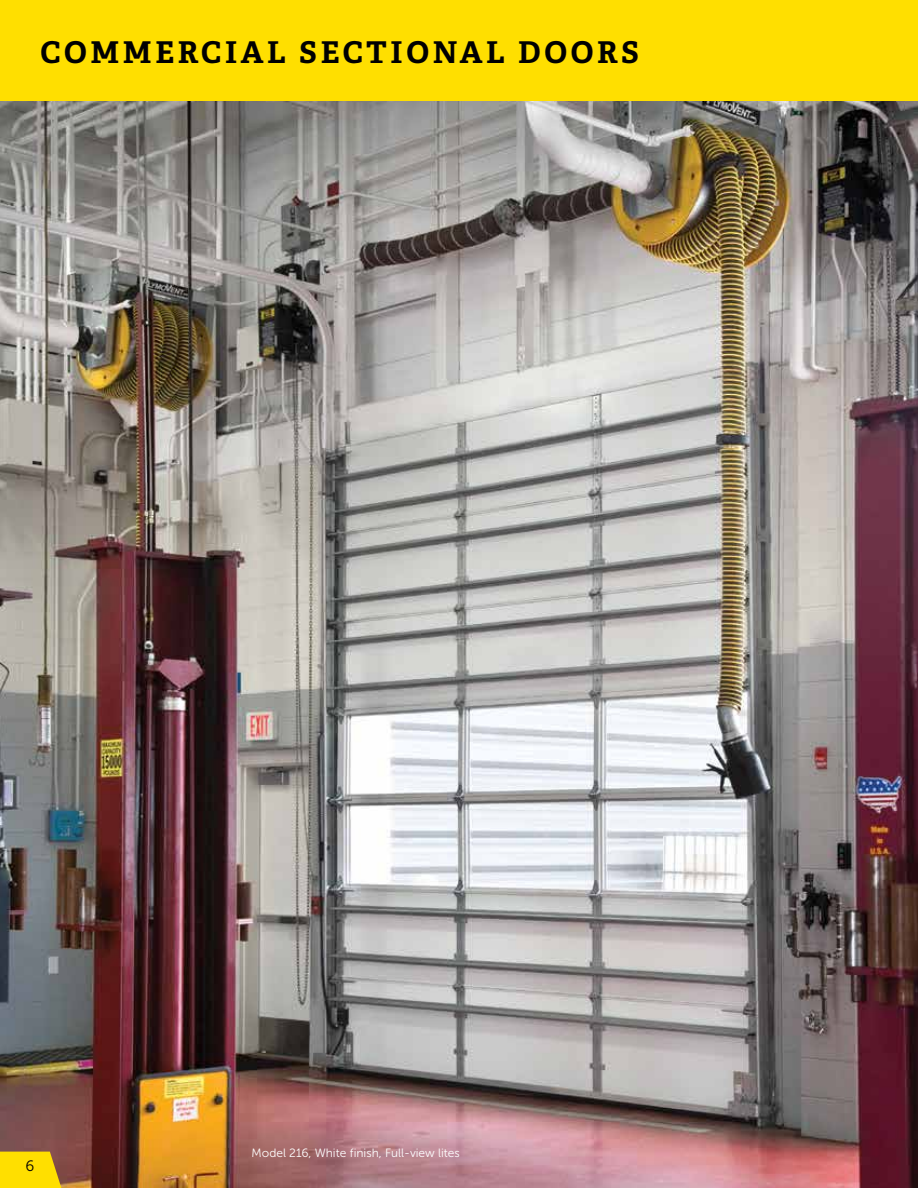
<style>
.page{position:relative;width:918px;height:1188px;background:#fff}
.page>*{position:absolute;margin:0;border:0;box-sizing:border-box;transform-origin:0 0}
.t1{font:700 30px "Adelle PE";letter-spacing:.12em;color:#000}
.t2{font:15px "Museo Sans 300";color:#000}
.t3{font:12px "Museo Sans 300";color:#fff}
</style>
<div class="page">
<img style="left:0;top:100px;width:918px;height:1088px">
<div style="left:0;top:0;width:918px;height:100px;background:#ffdf00"></div>
<svg style="left:0;top:1152px;width:61px;height:36px;background:#f4d206"></svg>
<h1 class="t1" style="left:40px;top:30px;width:600px">COMMERCIAL SECTIONAL DOORS</h1>
<p class="t2" style="left:25px;top:1158px;width:10px">6</p>
<p class="t3" style="left:252px;top:1147px;width:210px">Model 216, White finish, Full-view lites</p>
</div>
